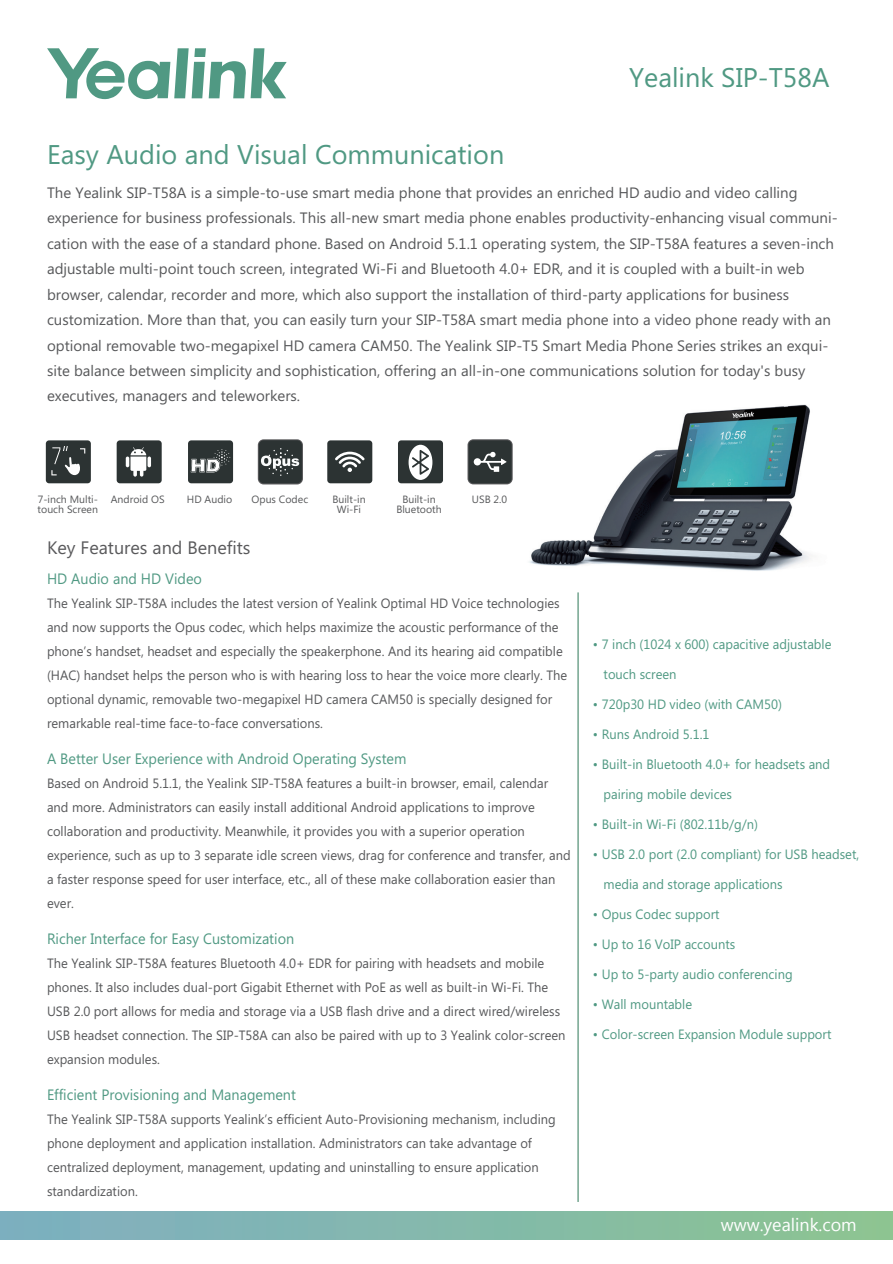
<style>
.page{position:relative;width:893px;height:1264px;background:#fff}
.page>*{position:absolute;margin:0;border:0;box-sizing:border-box;transform-origin:0 0}
.t1{font:27px "Microsoft Phags Pa";color:#509983}
.t2{font:18px "Microsoft Phags Pa";color:#59595b}
.t3{font:18px "Lao UI";color:#fff}
.t4{font:15px/25.5px "Microsoft Phags Pa";color:#57585a}
.t5{font:15px "Microsoft Phags Pa";color:#509983;scale:.96 1}
.t6{font:13.5px/24px "Microsoft Phags Pa";color:#57585a;scale:.96 1}
.t7{font:13.5px "Microsoft Phags Pa";color:#509983;scale:.96 1}
.t8{font:10.5px/10.5px "Microsoft Phags Pa";color:#57585a;text-align:center}
</style>
<div class="page">
<img style="left:498px;top:404px;width:314px;height:199px">
<hr style="left:577px;top:592px;width:1px;height:609px;background:#2d7756">
<svg style="left:47px;top:48px;width:239px;height:51px"></svg>
<div style="left:0;top:1210px;width:892px;height:28px;background:linear-gradient(to right,#7daec2,#8cc492)"></div>
<div style="left:46px;top:440px;width:45px;height:43px;background:#2c3333;border-radius:3px"></div>
<svg style="left:51px;top:446px;width:34px;height:30px"></svg>
<div style="left:327px;top:440px;width:45px;height:43px;background:#2c3333;border-radius:3px"></div>
<svg style="left:335px;top:451px;width:29px;height:21px"></svg>
<div style="left:188px;top:440px;width:45px;height:43px;background:#2c3333;border-radius:3px"></div>
<svg style="left:191px;top:449px;width:39px;height:23px"></svg>
<div style="left:117px;top:440px;width:45px;height:43px;background:#2c3333;border-radius:3px"></div>
<svg style="left:147px;top:456px;width:4px;height:11px"></svg>
<svg style="left:126px;top:447px;width:20px;height:29px"></svg>
<div style="left:398px;top:440px;width:45px;height:43px;background:#2c3333;border-radius:3px"></div>
<svg style="left:408px;top:444px;width:24px;height:36px"></svg>
<div style="left:258px;top:439px;width:45px;height:45px;border:2px solid #59595b;border-radius:5px"></div>
<div style="left:259px;top:440px;width:43px;height:43px;background:#2c3333;border-radius:5px"></div>
<svg style="left:261px;top:448px;width:38px;height:28px"></svg>
<div style="left:467px;top:439px;width:45px;height:45px;border:2px solid #59595b;border-radius:5px"></div>
<div style="left:468px;top:440px;width:43px;height:43px;background:#2c3333;border-radius:5px"></div>
<svg style="left:473px;top:452px;width:33px;height:20px"></svg>
<h1 class="t1" style="left:47px;top:135px;width:458px">Easy Audio and Visual Communication</h1>
<h1 class="t1" style="left:629px;top:59px;width:202px">Yealink SIP-T58A</h1>
<p class="t4" style="left:47px;top:179px;width:792px">The Yealink SIP-T58A is a simple-to-use smart media phone that provides an enriched HD audio and video calling experience for business professionals. This all-new smart media phone enables productivity-enhancing visual communi&shy;cation with the ease of a standard phone. Based on Android 5.1.1 operating system, the SIP-T58A features a seven-inch adjustable multi-point touch screen, integrated Wi-Fi and Bluetooth 4.0+ EDR, and it is coupled with a built-in web browser, calendar, recorder and more, which also support the installation of third-party applications for business customization. More than that, you can easily turn your SIP-T58A smart media phone into a video phone ready with an optional removable two-megapixel HD camera CAM50. The Yealink SIP-T5 Smart Media Phone Series strikes an exqui&shy;site balance between simplicity and sophistication, offering an all-in-one communications solution for today's busy executives, managers and teleworkers.</p>
<p class="t8" style="left:38px;top:493px;width:62px;text-align:left">7-inch Multi&shy;touch Screen</p>
<p class="t8" style="left:332px;top:493px;width:35px">Built-in<br>Wi-Fi</p>
<p class="t8" style="left:111px;top:493px;width:55px">Android OS</p>
<p class="t8" style="left:187px;top:493px;width:47px">HD Audio</p>
<p class="t8" style="left:396px;top:493px;width:47px">Built-in<br>Bluetooth</p>
<p class="t8" style="left:251px;top:493px;width:58px">Opus Codec</p>
<p class="t8" style="left:472px;top:493px;width:37px">USB 2.0</p>
<h2 class="t2" style="left:47px;top:535px;width:205px">Key Features and Benefits</h2>
<p class="t5" style="left:47px;top:568px;width:163px">HD Audio and HD Video</p>
<p class="t6" style="left:47px;top:590px;width:543px">The Yealink SIP-T58A includes the latest version of Yealink Optimal HD Voice technologies and now supports the Opus codec, which helps maximize the acoustic performance of the phone’s handset, headset and especially the speakerphone. And its hearing aid compatible (HAC) handset helps the person who is with hearing loss to hear the voice more clearly. The optional dynamic, removable two-megapixel HD camera CAM50 is specially designed for remarkable real-time face-to-face conversations.</p>
<p class="t5" style="left:47px;top:748px;width:376px">A Better User Experience with Android Operating System</p>
<p class="t6" style="left:47px;top:770px;width:547px">Based on Android 5.1.1, the Yealink SIP-T58A features a built-in browser, email, calendar and more. Administrators can easily install additional Android applications to improve collaboration and productivity. Meanwhile, it provides you with a superior operation experience, such as up to 3 separate idle screen views, drag for conference and transfer, and a faster response speed for user interface, etc., all of these make collaboration easier than ever.</p>
<p class="t5" style="left:47px;top:928px;width:259px">Richer Interface for Easy Customization</p>
<p class="t6" style="left:47px;top:950px;width:541px">The Yealink SIP-T58A features Bluetooth 4.0+ EDR for pairing with headsets and mobile phones. It also includes dual-port Gigabit Ethernet with PoE as well as built-in Wi-Fi. The USB 2.0 port allows for media and storage via a USB flash drive and a direct wired/wireless USB headset connection. The SIP-T58A can also be paired with up to 3 Yealink color-screen expansion modules.</p>
<p class="t5" style="left:47px;top:1084px;width:261px">Efficient Provisioning and Management</p>
<p class="t6" style="left:47px;top:1106px;width:531px">The Yealink SIP-T58A supports Yealink’s efficient Auto-Provisioning mechanism, including phone deployment and application installation. Administrators can take advantage of centralized deployment, management, updating and uninstalling to ensure application standardization.</p>
<p class="t7" style="left:592px;top:634px;width:250px">• 7 inch (1024 x 600) capacitive adjustable</p>
<p class="t7" style="left:603px;top:664px;width:77px">touch screen</p>
<p class="t7" style="left:592px;top:694px;width:198px">• 720p30 HD video (with CAM50)</p>
<p class="t7" style="left:592px;top:724px;width:123px">• Runs Android 5.1.1</p>
<p class="t7" style="left:592px;top:754px;width:248px">• Built-in Bluetooth 4.0+ for headsets and</p>
<p class="t7" style="left:603px;top:784px;width:135px">pairing mobile devices</p>
<p class="t7" style="left:592px;top:814px;width:173px">• Built-in Wi-Fi (802.11b/g/n)</p>
<p class="t7" style="left:592px;top:844px;width:279px">• USB 2.0 port (2.0 compliant) for USB headset,</p>
<p class="t7" style="left:603px;top:874px;width:188px">media and storage applications</p>
<p class="t7" style="left:592px;top:904px;width:133px">• Opus Codec support</p>
<p class="t7" style="left:592px;top:934px;width:150px">• Up to 16 VoIP accounts</p>
<p class="t7" style="left:592px;top:964px;width:209px">• Up to 5-party audio conferencing</p>
<p class="t7" style="left:592px;top:994px;width:105px">• Wall mountable</p>
<p class="t7" style="left:592px;top:1024px;width:250px">• Color-screen Expansion Module support</p>
<h2 class="t3" style="left:720px;top:1211px;width:137px">www.yealink.com</h2>
</div>
